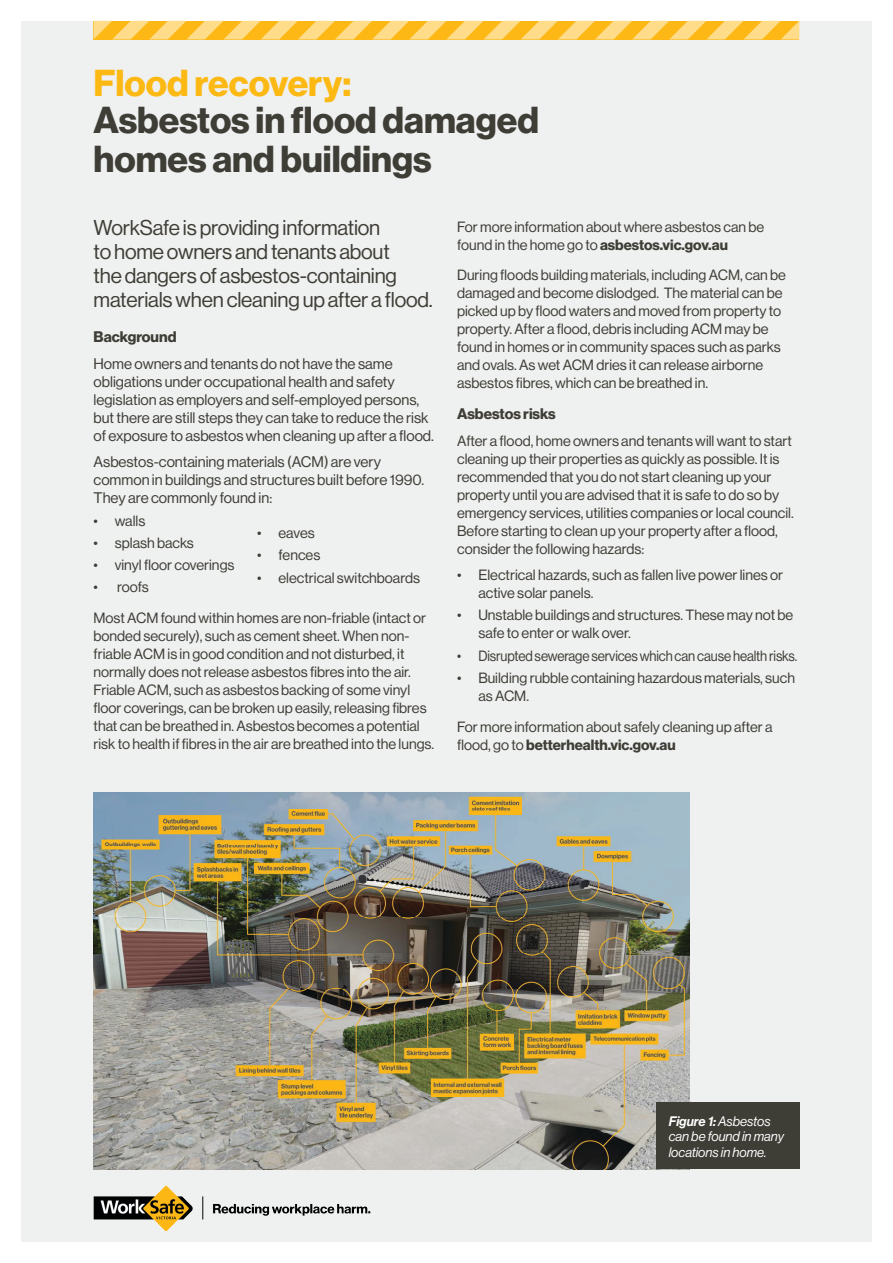
<style>
.page{position:relative;width:893px;height:1263px;background:#fff}
.page>*{position:absolute;margin:0;border:0;box-sizing:border-box;transform-origin:0 0}
.t1{font:700 36.75px/38.2px "Haas Grot Disp 75";color:#3e3d36}
.t2{font:21px/24px "Haas Grot Disp 55 Roman";letter-spacing:-.01em;color:#3e3d36}
.Body{font:15px/18px "Haas Grot Disp 55 Roman";color:#3e3d36}
.Sub_Head_1{font:700 15px "Haas Grot Disp 75";color:#3e3d36}
.Body-2{font:14.55px/18px "Haas Grot Disp 55 Roman";color:#3e3d36}
.Body-3{font:14.55px "Haas Grot Disp 55 Roman";color:#3e3d36;scale:.92 1}
.t3{font:italic 13.5px/15.8px "Haas Grot Disp 56";color:#fff}
.s1{color:#fdb913}
.s2{font-family:"Haas Grot Disp 75";font-weight:700}
.s3{font-family:"Haas Grot Disp 66";font-weight:500}
</style>
<div class="page">
<div style="left:21px;top:21px;width:851px;height:1221px;background:#eff0f0"></div>
<svg style="left:94px;top:21px;width:705px;height:18px;background:#fdc94f"></svg>
<img style="left:94px;top:792px;width:596px;height:377px">
<div style="left:656px;top:1102px;width:143px;height:67px;background:#3e3d36"></div>
<img style="left:94px;top:1185px;width:277px;height:47px">
<p class="t1" style="left:94px;top:64px;width:447px"><span class="s1">Flood recovery:<br></span>Asbestos in flood damaged homes and buildings</p>
<p class="t2" style="left:94px;top:216px;width:341px">WorkSafe is providing information<br>to home owners and tenants about<br>the dangers of asbestos-containing materials when cleaning up after a flood.</p>
<p class="Sub_Head_1" style="left:94px;top:328px;width:84px">Background</p>
<p class="Body" style="left:94px;top:355px;width:342px">Home owners and tenants do not have the same obligations under occupational health and safety legislation as employers and self-employed persons, but there are still steps they can take to reduce the risk of exposure to asbestos when cleaning up after a flood.</p>
<p class="Body" style="left:94px;top:453px;width:332px">Asbestos-containing materials (ACM) are very common in buildings and structures built before 1990.<br>They are commonly found in:</p>
<p class="Body-2" style="left:94px;top:512px;width:53px">• walls</p>
<p class="Body-2" style="left:94px;top:534px;width:102px">• splash backs</p>
<p class="Body-2" style="left:94px;top:556px;width:142px">• vinyl floor coverings</p>
<p class="Body-2" style="left:94px;top:578px;width:57px">• roofs</p>
<p class="Body-2" style="left:94px;top:609px;width:342px">Most ACM found within homes are non-friable (intact or bonded securely), such as cement sheet. When non&shy;friable ACM is in good condition and not disturbed, it normally does not release asbestos fibres into the air.<br>Friable ACM, such as asbestos backing of some vinyl floor coverings, can be broken up easily, releasing fibres that can be breathed in. Asbestos becomes a potential risk to health if fibres in the air are breathed into the lungs.</p>
<p class="Body-2" style="left:257px;top:524px;width:59px">• eaves</p>
<p class="Body-2" style="left:257px;top:546px;width:65px">• fences</p>
<p class="Body-2" style="left:257px;top:569px;width:164px">• electrical switchboards</p>
<p class="Body-2" style="left:457px;top:218px;width:309px">For more information about where asbestos can be found in the home go to <span class="s2">asbestos.vic.gov.au</span></p>
<p class="Body-2" style="left:457px;top:266px;width:330px">During floods building materials, including ACM, can be damaged and become dislodged. The material can be picked up by flood waters and moved from property to property. After a flood, debris including ACM may be found in homes or in community spaces such as parks and ovals. As wet ACM dries it can release airborne asbestos fibres, which can be breathed in.</p>
<p class="Sub_Head_1" style="left:457px;top:405px;width:100px">Asbestos risks</p>
<p class="Body-2" style="left:457px;top:432px;width:338px">After a flood, home owners and tenants will want to start cleaning up their properties as quickly as possible. It is recommended that you do not start cleaning up your property until you are advised that it is safe to do so by emergency services, utilities companies or local council.<br>Before starting to clean up your property after a flood, consider the following hazards:</p>
<p class="Body-2" style="left:478px;top:566px;width:306px;text-indent:-21px">• Electrical hazards, such as fallen live power lines or active solar panels.</p>
<p class="Body-2" style="left:478px;top:606px;width:316px;text-indent:-21px">• Unstable buildings and structures. These may not be safe to enter or walk over.</p>
<p class="Body-3" style="left:457px;top:647px;width:371px">• Disrupted sewerage services which can cause health risks.</p>
<p class="Body-2" style="left:478px;top:669px;width:318px;text-indent:-21px">• Building rubble containing hazardous materials, such as ACM.</p>
<p class="Body-2" style="left:457px;top:718px;width:317px">For more information about safely cleaning up after a flood, go to <span class="s2">betterhealth.vic.gov.au</span></p>
<p class="t3" style="left:669px;top:1113px;width:117px"><span class="s3">Figure 1:</span> Asbestos can be found in many locations in home.</p>
</div>
